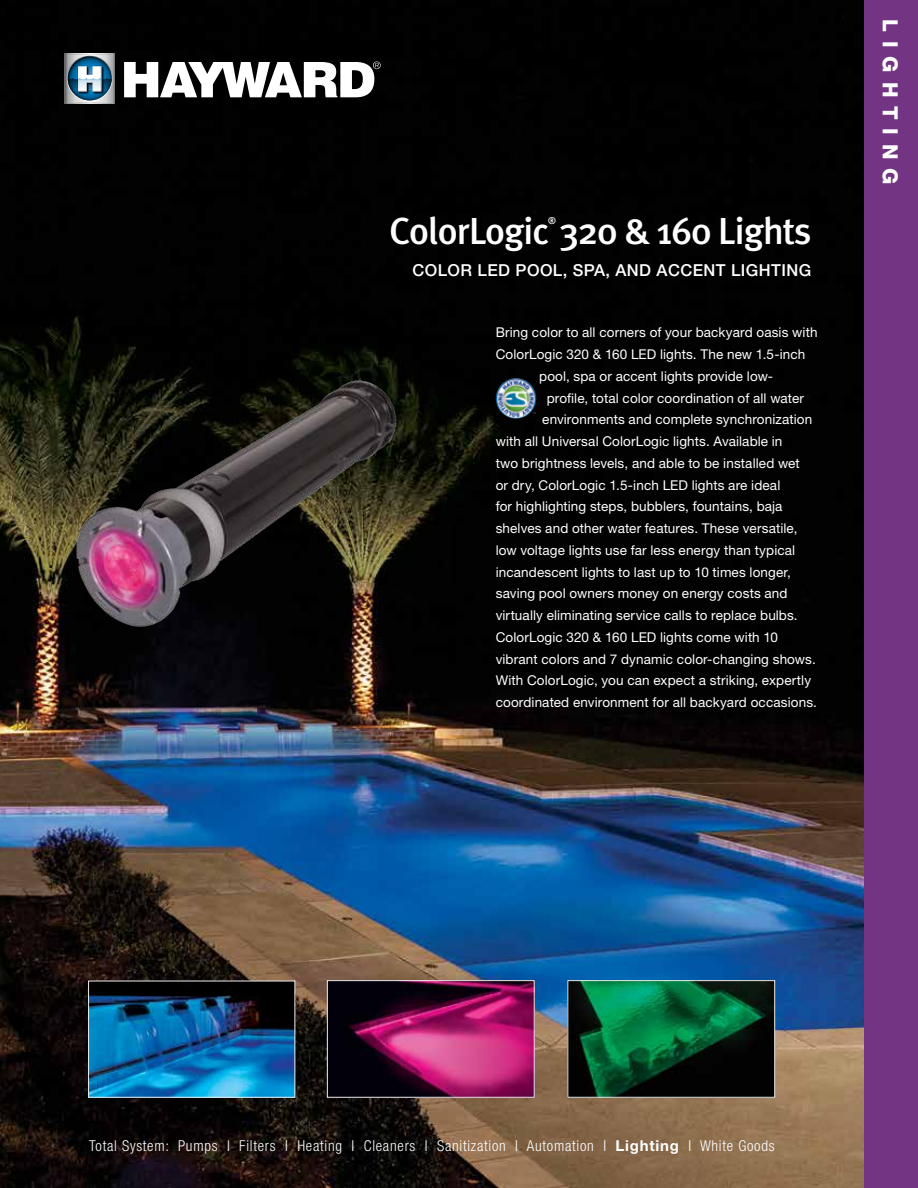
<style>
.page{position:relative;width:918px;height:1188px;background:#fff}
.page>*{position:absolute;margin:0;border:0;box-sizing:border-box;transform-origin:0 0}
.t1{font:500 37.65px "Meta Plus";letter-spacing:-.025em;color:#fff}
.t2{font:800 21px "Helvetica Neue LT Std";letter-spacing:.42em;color:#fff}
.t3{font:500 16.5px "Helvetica Neue LT Std";letter-spacing:.025em;color:#fff}
.t4{font:300 condensed 15px "Helvetica Neue LT Std";letter-spacing:.05em;color:#fff}
.t5{font:13.5px "Helvetica Neue LT Std";letter-spacing:.01em;color:#fff}
.t6{font:500 9.75px "Meta Plus";color:#fff}
.s1{font-weight:700;font-stretch:normal}
</style>
<div class="page">
<img style="left:0;top:0;width:864px;height:1188px">
<div style="left:864px;top:0;width:54px;height:1188px;background:#723483"></div>
<img style="left:54px;top:42px;width:73px;height:75px">
<svg style="left:65px;top:54px;width:50px;height:1px"></svg>
<svg style="left:68px;top:57px;width:44px;height:43px"></svg>
<svg style="left:65px;top:66px;width:50px;height:38px;background:#7897a8"></svg>
<svg style="left:124px;top:62px;width:257px;height:35px"></svg>
<img style="left:496px;top:378px;width:40px;height:41px">
<img style="left:90px;top:983px;width:203px;height:113px">
<div style="left:88px;top:981px;width:207px;height:117px;border:1px solid #efeded"></div>
<img style="left:569px;top:982px;width:204px;height:114px">
<div style="left:567px;top:980px;width:208px;height:118px;border:1px solid #efeded"></div>
<img style="left:62px;top:372px;width:349px;height:265px">
<img style="left:329px;top:982px;width:204px;height:114px">
<div style="left:327px;top:980px;width:208px;height:118px;border:1px solid #efeded"></div>
<h1 class="t1" style="left:389px;top:209px;width:424px">ColorLogic 320 &amp; 160 Lights</h1>
<p class="t6" style="left:548px;top:215px;width:9px">®</p>
<p class="t3" style="left:412px;top:260px;width:400px">COLOR LED POOL, SPA, AND ACCENT LIGHTING</p>
<p class="t5" style="left:496px;top:324px;width:323px">Bring color to all corners of your backyard oasis with</p>
<p class="t5" style="left:496px;top:346px;width:311px">ColorLogic 320 &amp; 160 LED lights. The new 1.5-inch</p>
<p class="t5" style="left:539px;top:368px;width:235px">pool, spa or accent lights provide low-</p>
<p class="t5" style="left:547px;top:390px;width:259px">profile, total color coordination of all water</p>
<p class="t5" style="left:542px;top:411px;width:272px">environments and complete synchronization</p>
<p class="t5" style="left:496px;top:433px;width:288px">with all Universal ColorLogic lights. Available in</p>
<p class="t5" style="left:496px;top:455px;width:306px">two brightness levels, and able to be installed wet</p>
<p class="t5" style="left:496px;top:477px;width:286px">or dry, ColorLogic 1.5-inch LED lights are ideal</p>
<p class="t5" style="left:496px;top:498px;width:288px">for highlighting steps, bubblers, fountains, baja</p>
<p class="t5" style="left:496px;top:520px;width:303px">shelves and other water features. These versatile,</p>
<p class="t5" style="left:496px;top:542px;width:301px">low voltage lights use far less energy than typical</p>
<p class="t5" style="left:496px;top:564px;width:297px">incandescent lights to last up to 10 times longer,</p>
<p class="t5" style="left:496px;top:585px;width:293px">saving pool owners money on energy costs and</p>
<p class="t5" style="left:496px;top:607px;width:303px">virtually eliminating service calls to replace bulbs.</p>
<p class="t5" style="left:496px;top:629px;width:284px">ColorLogic 320 &amp; 160 LED lights come with 10</p>
<p class="t5" style="left:496px;top:651px;width:322px">vibrant colors and 7 dynamic color-changing shows.</p>
<p class="t5" style="left:496px;top:672px;width:317px">With ColorLogic, you can expect a striking, expertly</p>
<p class="t5" style="left:496px;top:694px;width:323px">coordinated environment for all backyard occasions.</p>
<h2 class="t2" style="left:903px;top:19px;width:167px;rotate:90deg">LIGHTING</h2>
<p class="t4" style="left:89px;top:1137px;width:687px">Total System: Pumps I Filters I Heating I Cleaners I Sanitization I Automation I <span class="s1">Lighting</span> I White Goods</p>
</div>
